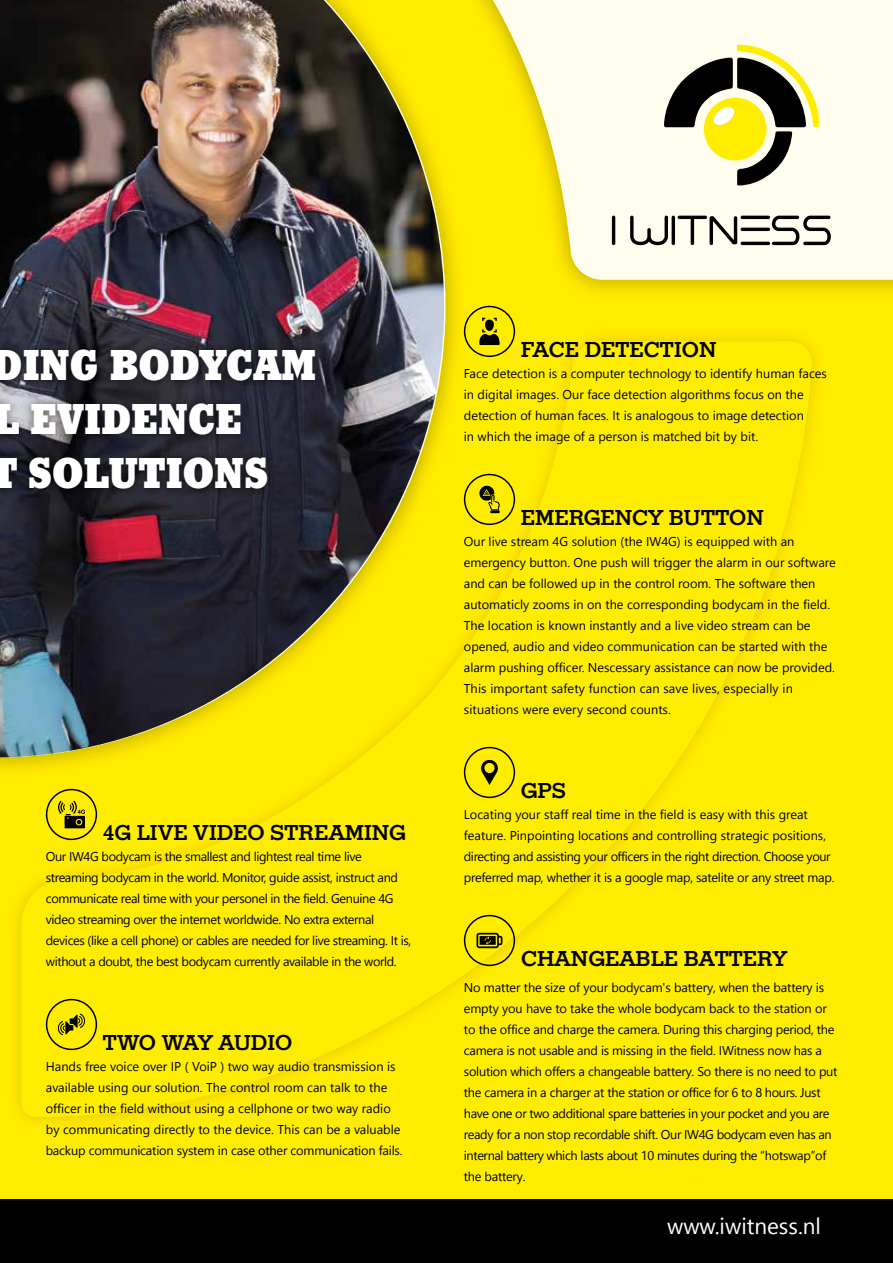
<style>
.page{position:relative;width:893px;height:1263px;background:#fff}
.page>*{position:absolute;margin:0;border:0;box-sizing:border-box;transform-origin:0 0}
.t1{font:900 45px/54px "Stymie";color:#fff}
.t2{font:500 22.5px "Stymie";color:#000}
.t3{font:22.5px "Nirmala UI";color:#fff}
.t4{font:12.75px/21px "Nirmala UI";letter-spacing:-.01em;color:#000}
.t5{font:12.75px/21px "Nirmala UI";letter-spacing:-.03em;color:#000}
</style>
<div class="page">
<div style="left:0;top:0;width:893px;height:1199px;background:#ffed00"></div>
<img style="left:445px;top:202px;width:69px;height:120px">
<img style="left:0;top:757px;width:3px;height:13px">
<svg style="left:485px;top:0;width:408px;height:280px;fill:#fffded"></svg>
<svg style="left:664px;top:44px;width:156px;height:142px"></svg>
<hr style="left:612px;top:216px;width:3px;height:29px;background:#000;border-radius:2px">
<hr style="left:672px;top:216px;width:3px;height:29px;background:#000;border-radius:2px">
<hr style="left:741px;top:216px;width:29px;height:3px;background:#000;border-radius:2px">
<hr style="left:741px;top:228px;width:29px;height:3px;background:#000;border-radius:2px">
<hr style="left:741px;top:242px;width:29px;height:3px;background:#000;border-radius:2px">
<svg style="left:630px;top:216px;width:38px;height:29px"></svg>
<svg style="left:678px;top:216px;width:59px;height:29px"></svg>
<svg style="left:772px;top:216px;width:59px;height:29px"></svg>
<img style="left:16px;top:788px;width:589px;height:334px">
<img style="left:445px;top:322px;width:377px;height:294px">
<img style="left:3px;top:757px;width:99px;height:13px">
<img style="left:444px;top:322px;width:1px;height:94px">
<svg style="left:496px;top:341px;width:316px;height:260px"></svg>
<svg style="left:176px;top:600px;width:584px;height:259px"></svg>
<svg style="left:22px;top:858px;width:577px;height:263px"></svg>
<svg style="left:58px;top:800px;width:27px;height:28px"></svg>
<div style="left:46px;top:789px;width:51px;height:51px;border:2px solid #000;border-radius:50%"></div>
<svg style="left:58px;top:1014px;width:27px;height:21px"></svg>
<div style="left:46px;top:999px;width:51px;height:51px;border:2px solid #000;border-radius:50%"></div>
<svg style="left:479px;top:318px;width:21px;height:27px"></svg>
<div style="left:464px;top:306px;width:51px;height:51px;border:2px solid #000;border-radius:50%"></div>
<svg style="left:479px;top:486px;width:21px;height:27px"></svg>
<div style="left:464px;top:474px;width:51px;height:51px;border:2px solid #000;border-radius:50%"></div>
<svg style="left:481px;top:760px;width:17px;height:25px"></svg>
<div style="left:464px;top:747px;width:51px;height:51px;border:2px solid #000;border-radius:50%"></div>
<svg style="left:476px;top:933px;width:26px;height:15px"></svg>
<div style="left:464px;top:915px;width:51px;height:51px;border:2px solid #000;border-radius:50%"></div>
<div style="left:0;top:1199px;width:893px;height:64px;background:#000"></div>
<img style="left:0;top:0;width:444px;height:757px">
<img style="left:0;top:340px;width:325px;height:158px">
<h1 class="t1" style="left:-10px;top:338px;width:328px">DING BODYCAM<br>L EVIDENCE<br>T SOLUTIONS</h1>
<h2 class="t2" style="left:103px;top:820px;width:305px">4G LIVE VIDEO STREAMING</h2>
<p class="t5" style="left:46px;top:845px;width:367px">Our IW4G bodycam is the smallest and lightest real time live streaming bodycam in the world. Monitor, guide assist, instruct and communicate real time with your personel in the field. Genuine 4G video streaming over the internet worldwide. No extra external devices (like a cell phone) or cables are needed for live streaming. It is, without a doubt, the best bodycam currently available in the world.</p>
<h2 class="t2" style="left:103px;top:1030px;width:191px">TWO WAY AUDIO</h2>
<p class="t4" style="left:46px;top:1055px;width:358px">Hands free voice over IP ( VoiP ) two way audio transmission is available using our solution. The control room can talk to the officer in the field without using a cellphone or two way radio by communicating directly to the device. This can be a valuable backup communication system in case other communication fails.</p>
<h2 class="t2" style="left:521px;top:337px;width:197px">FACE DETECTION</h2>
<p class="t4" style="left:464px;top:362px;width:365px">Face detection is a computer technology to identify human faces in digital images. Our face detection algorithms focus on the detection of human faces. It is analogous to image detection<br>in which the image of a person is matched bit by bit.</p>
<h2 class="t2" style="left:521px;top:505px;width:245px">EMERGENCY BUTTON</h2>
<p class="t4" style="left:464px;top:530px;width:373px">Our live stream 4G solution (the IW4G) is equipped with an emergency button. One push will trigger the alarm in our software and can be followed up in the control room. The software then automaticly zooms in on the corresponding bodycam in the field.<br>The location is known instantly and a live video stream can be opened, audio and video communication can be started with the alarm pushing officer. Nescessary assistance can now be provided.<br>This important safety function can save lives, especially in situations were every second counts.</p>
<h2 class="t2" style="left:521px;top:778px;width:47px">GPS</h2>
<p class="t4" style="left:464px;top:803px;width:372px">Locating your staff real time in the field is easy with this great feature. Pinpointing locations and controlling strategic positions, directing and assisting your officers in the right direction. Choose your preferred map, whether it is a google map, satelite or any street map.</p>
<h2 class="t2" style="left:521px;top:946px;width:267px">CHANGEABLE BATTERY</h2>
<p class="t4" style="left:464px;top:976px;width:375px">No matter the size of your bodycam's battery, when the battery is empty you have to take the whole bodycam back to the station or to the office and charge the camera. During this charging period, the camera is not usable and is missing in the field. IWitness now has a solution which offers a changeable battery. So there is no need to put the camera in a charger at the station or office for 6 to 8 hours. Just have one or two additional spare batteries in your pocket and you are ready for a non stop recordable shift. Our IW4G bodycam even has an internal battery which lasts about 10 minutes during the “hotswap”of the battery.</p>
<h2 class="t3" style="left:667px;top:1208px;width:155px">www.iwitness.nl</h2>
</div>
